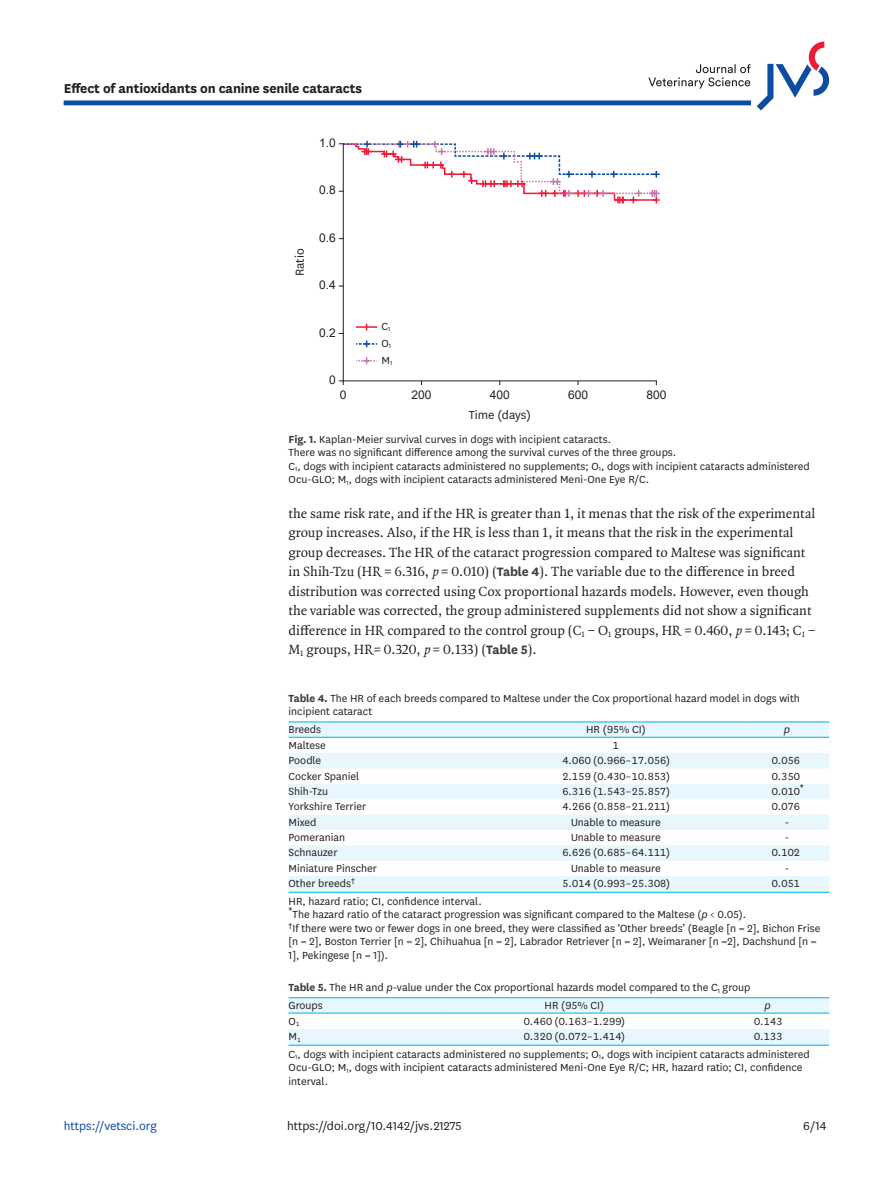
<style>
.page{position:relative;width:893px;height:1191px;background:#fff}
.page>*{position:absolute;margin:0;border:0;box-sizing:border-box;transform-origin:0 0}
.alt-title-type{font:700 15px "National";letter-spacing:-.01em;color:#231f20}
.body_p{font:14.25px/19.5px "Quadraat OT";color:#231f20}
.doi_running_footer{font:13.5px "National";color:#231f20}
.t1{font:13.5px "National";color:#0d4da1}
.fig_caption{font:12px/13.5px "National";color:#231f20}
.table-wrap-foot_p{font:12px/13.5px "National";color:#231f20}
.table-wrap-foot_p_fi{font:12px/13.5px "National";color:#231f20}
.tbody_entry{font:12px "National";color:#231f20}
.table-wrap_caption{font:12px/13.5px "National";color:#231f20}
.tbody_entry-2{font:12px "National";letter-spacing:-.05em;color:#231f20}
.thead_entry{font:12px "National";color:#231f20}
.t2{font:12px "Arial";color:#231f20}
.thead_entry-2{font:italic 12px "National";color:#231f20}
.s1{font-weight:700;color:#3e3e3f}
.s2{font-style:italic}
.s3{font-family:"National";font-weight:700;color:#3e3e3f}
</style>
<div class="page">
<hr style="left:64px;top:101px;width:687px;height:4px;background:#0d4da1">
<svg style="left:757px;top:42px;width:72px;height:68px"></svg>
<svg style="left:648px;top:64px;width:102px;height:25px"></svg>
<svg style="left:339px;top:380px;width:5px;height:5px"></svg>
<hr style="left:343px;top:380px;width:313px;height:1px;background:#231f20">
<svg style="left:356px;top:340px;width:21px;height:7px"></svg>
<svg style="left:356px;top:357px;width:22px;height:7px"></svg>
<hr style="left:356px;top:326px;width:21px;height:2px;background:#ed1a3a">
<svg style="left:339px;top:141px;width:321px;height:62px"></svg>
<hr style="left:343px;top:144px;width:1px;height:237px;background:#231f20">
<svg style="left:289px;top:722px;width:540px;height:169px;fill:#e8f6fd"></svg>
<hr style="left:289px;top:721px;width:198px;height:1px;background:#00baf1">
<hr style="left:487px;top:721px;width:258px;height:1px;background:#00baf1">
<hr style="left:745px;top:721px;width:84px;height:1px;background:#00baf1">
<hr style="left:289px;top:736px;width:198px;height:2px;background:#00baf1">
<hr style="left:487px;top:736px;width:258px;height:2px;background:#00baf1">
<hr style="left:745px;top:736px;width:84px;height:2px;background:#00baf1">
<hr style="left:289px;top:891px;width:198px;height:1px;background:#00baf1">
<hr style="left:487px;top:891px;width:258px;height:1px;background:#00baf1">
<hr style="left:745px;top:891px;width:84px;height:1px;background:#00baf1">
<svg style="left:289px;top:998px;width:540px;height:46px"></svg>
<hr style="left:289px;top:997px;width:153px;height:1px;background:#00baf1">
<hr style="left:442px;top:997px;width:264px;height:1px;background:#00baf1">
<hr style="left:706px;top:997px;width:123px;height:1px;background:#00baf1">
<hr style="left:289px;top:1012px;width:153px;height:1px;background:#00baf1">
<hr style="left:442px;top:1012px;width:264px;height:1px;background:#00baf1">
<hr style="left:706px;top:1012px;width:123px;height:1px;background:#00baf1">
<hr style="left:289px;top:1044px;width:153px;height:1px;background:#00baf1">
<hr style="left:442px;top:1044px;width:264px;height:1px;background:#00baf1">
<hr style="left:706px;top:1044px;width:123px;height:1px;background:#00baf1">
<p class="alt-title-type" style="left:64px;top:77px;width:300px">Effect of antioxidants on canine senile cataracts</p>
<p class="doi_running_footer" style="left:291px;top:276px;width:29px;rotate:-90deg">Ratio</p>
<p class="t2" style="left:319px;top:134px;width:18px">1.0</p>
<p class="t2" style="left:319px;top:182px;width:18px">0.8</p>
<p class="t2" style="left:319px;top:229px;width:18px">0.6</p>
<p class="t2" style="left:319px;top:277px;width:18px">0.4</p>
<p class="t2" style="left:319px;top:324px;width:18px">0.2</p>
<p class="t2" style="left:329px;top:371px;width:8px">0</p>
<p class="fig_caption" style="left:382px;top:319px;width:10px">C<sub>1</sub></p>
<p class="fig_caption" style="left:382px;top:334px;width:12px;line-height:16.8px">O<sub>1<br></sub>M<sub>1</sub></p>
<p class="t2" style="left:340px;top:386px;width:8px">0</p>
<p class="t2" style="left:411px;top:386px;width:22px">200</p>
<p class="t2" style="left:568px;top:386px;width:22px">600</p>
<p class="t2" style="left:490px;top:386px;width:22px">400</p>
<p class="t2" style="left:646px;top:386px;width:22px">800</p>
<p class="doi_running_footer" style="left:469px;top:406px;width:64px">Time (days)</p>
<p class="fig_caption" style="left:289px;top:432px;width:523px"><span class="s1">Fig. 1.</span> Kaplan-Meier survival curves in dogs with incipient cataracts.<br>There was no significant difference among the survival curves of the three groups.<br>C<sub>1</sub>, dogs with incipient cataracts administered no supplements; O<sub>1</sub>, dogs with incipient cataracts administered Ocu-GLO; M<sub>1</sub>, dogs with incipient cataracts administered Meni-One Eye R/C.</p>
<p class="body_p" style="left:289px;top:503px;width:528px">the same risk rate, and if the HR is greater than 1, it menas that the risk of the experimental group increases. Also, if the HR is less than 1, it means that the risk in the experimental group decreases. The HR of the cataract progression compared to Maltese was significant in Shih-Tzu (HR = 6.316, <span class="s2">p</span> = 0.010) (<span class="s3">Table 4</span>). The variable due to the difference in breed distribution was corrected using Cox proportional hazards models. However, even though the variable was corrected, the group administered supplements did not show a significant difference in HR compared to the control group (C<sub>1</sub> − O<sub>1</sub> groups, HR = 0.460, <span class="s2">p</span> = 0.143; C<sub>1</sub> − M<sub>1</sub> groups, HR= 0.320, <span class="s2">p</span> = 0.133) (<span class="s3">Table 5</span>).</p>
<p class="table-wrap_caption" style="left:289px;top:691px;width:513px"><span class="s1">Table 4.</span> The HR of each breeds compared to Maltese under the Cox proportional hazard model in dogs with incipient cataract</p>
<p class="thead_entry" style="left:289px;top:721px;width:34px">Breeds</p>
<p class="thead_entry" style="left:586px;top:721px;width:61px">HR (95% CI)</p>
<p class="thead_entry-2" style="left:784px;top:722px;width:8px">p</p>
<p class="tbody_entry" style="left:289px;top:737px;width:39px">Maltese</p>
<p class="tbody_entry" style="left:612px;top:737px;width:8px">1</p>
<p class="tbody_entry" style="left:289px;top:753px;width:34px">Poodle</p>
<p class="tbody_entry-2" style="left:562px;top:753px;width:109px">4.060 (0.966–17.056)</p>
<p class="tbody_entry" style="left:771px;top:753px;width:30px">0.056</p>
<p class="tbody_entry" style="left:289px;top:768px;width:72px">Cocker Spaniel</p>
<p class="tbody_entry-2" style="left:562px;top:768px;width:109px">2.159 (0.430–10.853)</p>
<p class="tbody_entry" style="left:771px;top:768px;width:30px">0.350</p>
<p class="tbody_entry" style="left:289px;top:783px;width:41px">Shih-Tzu</p>
<p class="tbody_entry-2" style="left:562px;top:783px;width:109px">6.316 (1.543–25.857)</p>
<p class="tbody_entry" style="left:771px;top:783px;width:34px">0.010<sup>*</sup></p>
<p class="tbody_entry" style="left:289px;top:799px;width:79px">Yorkshire Terrier</p>
<p class="tbody_entry-2" style="left:562px;top:799px;width:109px">4.266 (0.858–21.211)</p>
<p class="tbody_entry" style="left:771px;top:799px;width:30px">0.076</p>
<p class="tbody_entry" style="left:289px;top:814px;width:30px">Mixed</p>
<p class="tbody_entry" style="left:571px;top:814px;width:91px">Unable to measure</p>
<p class="tbody_entry" style="left:785px;top:814px;width:6px">-</p>
<p class="tbody_entry" style="left:289px;top:829px;width:58px">Pomeranian</p>
<p class="tbody_entry" style="left:571px;top:829px;width:91px">Unable to measure</p>
<p class="tbody_entry" style="left:785px;top:829px;width:6px">-</p>
<p class="tbody_entry" style="left:289px;top:845px;width:50px">Schnauzer</p>
<p class="tbody_entry-2" style="left:562px;top:845px;width:109px">6.626 (0.685–64.111)</p>
<p class="tbody_entry" style="left:771px;top:845px;width:30px">0.102</p>
<p class="tbody_entry" style="left:289px;top:860px;width:90px">Miniature Pinscher</p>
<p class="tbody_entry" style="left:571px;top:860px;width:91px">Unable to measure</p>
<p class="tbody_entry" style="left:785px;top:860px;width:6px">-</p>
<p class="tbody_entry" style="left:289px;top:875px;width:68px">Other breeds<sup>†</sup></p>
<p class="tbody_entry-2" style="left:562px;top:875px;width:109px">5.014 (0.993–25.308)</p>
<p class="tbody_entry" style="left:771px;top:875px;width:30px">0.051</p>
<p class="table-wrap-foot_p_fi" style="left:289px;top:893px;width:195px">HR, hazard ratio; CI, confidence interval.</p>
<p class="table-wrap-foot_p" style="left:289px;top:907px;width:459px"><sup>*</sup>The hazard ratio of the cataract progression was significant compared to the Maltese (<span class="s2">p</span> &lt; 0.05).</p>
<p class="table-wrap-foot_p" style="left:289px;top:920px;width:533px"><sup>†</sup>If there were two or fewer dogs in one breed, they were classified as ‘Other breeds’ (Beagle [n = 2], Bichon Frise [n = 2], Boston Terrier [n = 2], Chihuahua [n = 2], Labrador Retriever [n = 2], Weimaraner [n =2], Dachshund [n =<br>1], Pekingese [n = 1]).</p>
<p class="table-wrap_caption" style="left:289px;top:980px;width:463px"><span class="s1">Table 5.</span> The HR and <span class="s2">p</span>-value under the Cox proportional hazards model compared to the C<sub>1</sub> group</p>
<p class="thead_entry" style="left:289px;top:997px;width:36px">Groups</p>
<p class="thead_entry" style="left:544px;top:997px;width:61px">HR (95% CI)</p>
<p class="thead_entry-2" style="left:764px;top:997px;width:8px">p</p>
<p class="tbody_entry" style="left:289px;top:1013px;width:13px">O<sub>1</sub></p>
<p class="tbody_entry-2" style="left:524px;top:1013px;width:103px">0.460 (0.163–1.299)</p>
<p class="tbody_entry" style="left:754px;top:1013px;width:30px">0.143</p>
<p class="tbody_entry" style="left:289px;top:1028px;width:14px">M<sub>1</sub></p>
<p class="tbody_entry-2" style="left:524px;top:1028px;width:103px">0.320 (0.072–1.414)</p>
<p class="tbody_entry" style="left:754px;top:1028px;width:30px">0.133</p>
<p class="table-wrap-foot_p_fi" style="left:289px;top:1046px;width:523px">C<sub>1</sub>, dogs with incipient cataracts administered no supplements; O<sub>1</sub>, dogs with incipient cataracts administered<br>Ocu-GLO; M<sub>1</sub>, dogs with incipient cataracts administered Meni-One Eye R/C; HR, hazard ratio; CI, confidence interval.</p>
<p class="t1" style="left:64px;top:1116px;width:95px">https://vetsci.org</p>
<p class="doi_running_footer" style="left:803px;top:1116px;width:25px">6/14</p>
<p class="doi_running_footer" style="left:287px;top:1116px;width:176px">https://doi.org/10.4142/jvs.21275</p>
</div>
